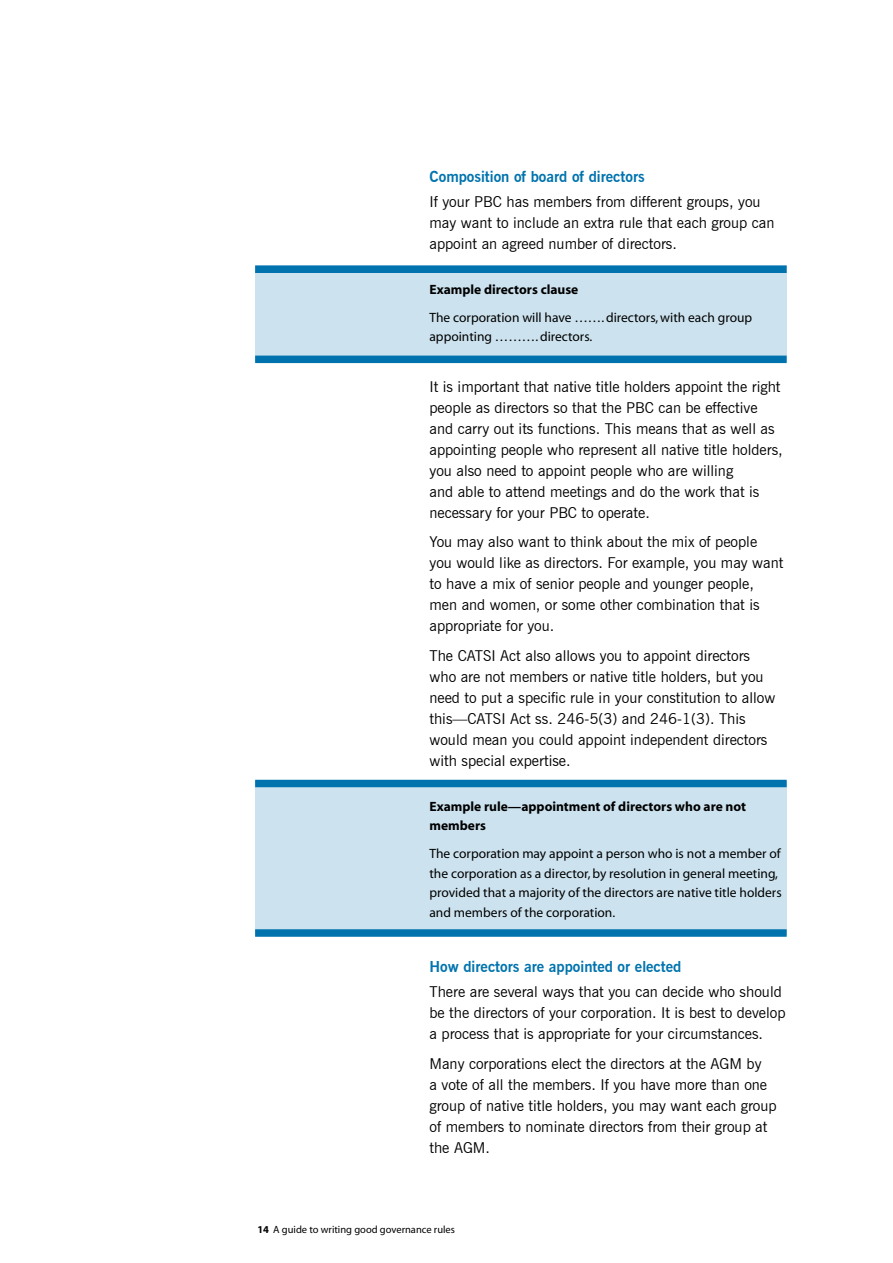
<style>
.page{position:relative;width:893px;height:1263px;background:#fff}
.page>*{position:absolute;margin:0;border:0;box-sizing:border-box;transform-origin:0 0}
.t1{font:15px/21px "News Gothic BT";color:#000}
.t2{font:13.5px/19.5px "Myriad";color:#000}
.t3{font:700 13.5px/19.5px "Myriad";color:#000}
.t4{font:10.5px "Myriad";color:#000}
.s1{font-weight:700;color:#0073ae}
.s2{font-weight:700}
</style>
<div class="page">
<div style="left:255px;top:265px;width:532px;height:97px;background:#cce3ef"></div>
<div style="left:255px;top:356px;width:532px;height:7px;background:#0073ae"></div>
<div style="left:255px;top:265px;width:532px;height:8px;background:#0073ae"></div>
<div style="left:255px;top:781px;width:532px;height:154px;background:#cce3ef"></div>
<div style="left:255px;top:929px;width:532px;height:8px;background:#0073ae"></div>
<div style="left:255px;top:780px;width:532px;height:7px;background:#0073ae"></div>
<p class="t1" style="left:429px;top:163px;width:333px;line-height:25.2px"><span class="s1">Composition of board of directors<br></span>If your PBC has members from different groups, you</p>
<p class="t1" style="left:429px;top:212px;width:346px">may want to include an extra rule that each group can appoint an agreed number of directors.</p>
<p class="t2" style="left:429px;top:276px;width:324px;line-height:28px"><span class="s2">Example directors clause<br></span>The corporation will have …….directors,with each group</p>
<p class="t2" style="left:429px;top:328px;width:164px">appointing ……….directors.</p>
<p class="t1" style="left:429px;top:376px;width:355px">It is important that native title holders appoint the right people as directors so that the PBC can be effective and carry out its functions. This means that as well as appointing people who represent all native title holders, you also need to appoint people who are willing<br>and able to attend meetings and do the work that is necessary for your PBC to operate.</p>
<p class="t1" style="left:429px;top:531px;width:355px">You may also want to think about the mix of people<br>you would like as directors. For example, you may want to have a mix of senior people and younger people, men and women, or some other combination that is appropriate for you.</p>
<p class="t1" style="left:429px;top:645px;width:347px">The CATSI Act also allows you to appoint directors who are not members or native title holders, but you need to put a specific rule in your constitution to allow this—CATSI Act ss. 246-5(3) and 246-1(3). This would mean you could appoint independent directors with special expertise.</p>
<p class="t3" style="left:429px;top:797px;width:318px">Example rule—appointment of directors who are not members</p>
<p class="t2" style="left:429px;top:845px;width:354px">The corporation may appoint a person who is not a member of the corporation as a director, by resolution in general meeting, provided that a majority of the directors are native title holders and members of the corporation.</p>
<p class="t1" style="left:429px;top:954px;width:354px;line-height:25.2px"><span class="s1">How directors are appointed or elected<br></span>There are several ways that you can decide who should</p>
<p class="t1" style="left:429px;top:1002px;width:358px">be the directors of your corporation. It is best to develop a process that is appropriate for your circumstances.</p>
<p class="t1" style="left:429px;top:1053px;width:349px">Many corporations elect the directors at the AGM by<br>a vote of all the members. If you have more than one group of native title holders, you may want each group of members to nominate directors from their group at the AGM.</p>
<p class="t4" style="left:257px;top:1224px;width:199px"><span class="s2">14</span> A guide to writing good governance rules</p>
</div>
